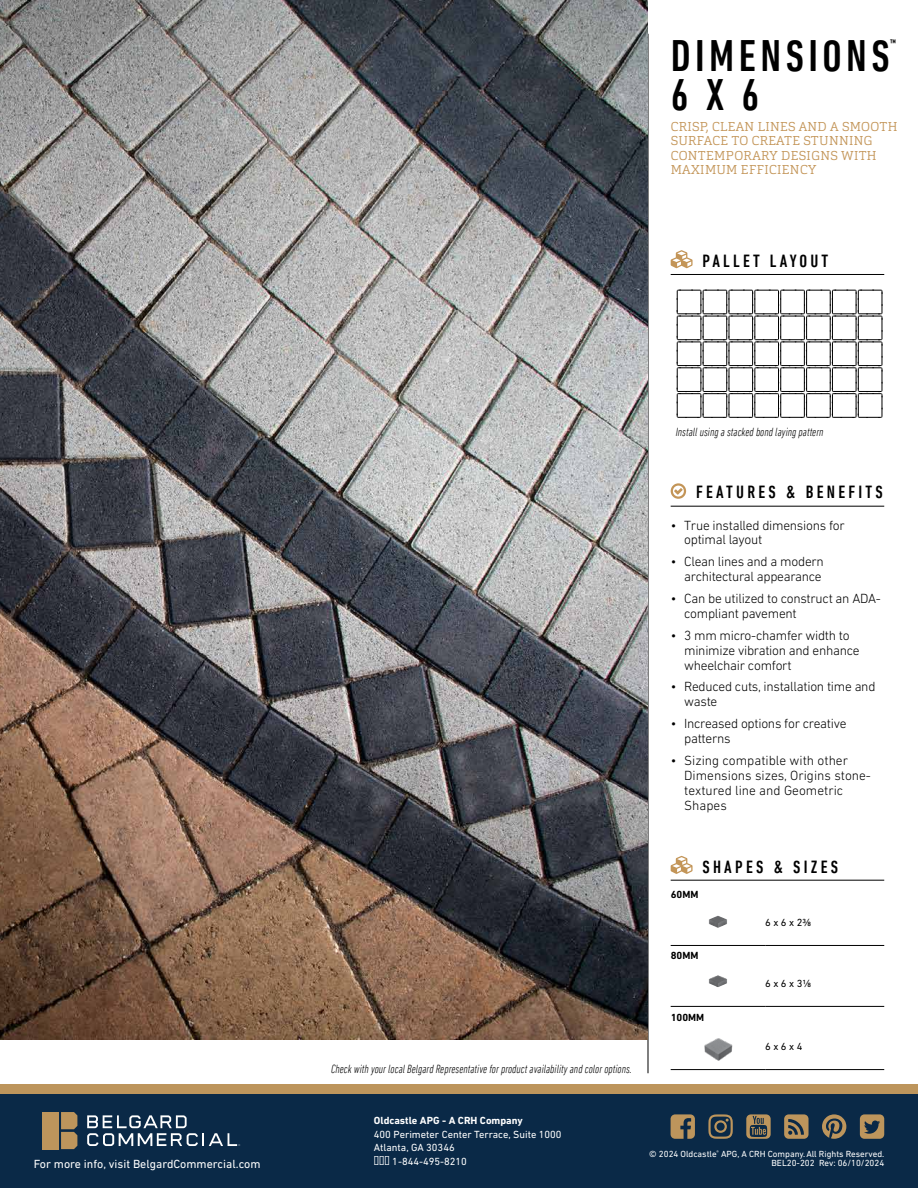
<style>
.page{position:relative;width:918px;height:1188px;background:#fff}
.page>*{position:absolute;margin:0;border:0;box-sizing:border-box;transform-origin:0 0}
.t1{font:500 condensed 45px "DIN Next LT Pro";letter-spacing:.1em;color:#000}
.t2{font:500 condensed 18px "DIN Next LT Pro";letter-spacing:.18em;color:#000}
.t3{font:300 13.5px/15px "DIN Next LT Pro";letter-spacing:-.02em;color:#000}
.t4{font:300 13.5px/15px "DIN Next LT Pro";color:#000}
.t5{font:300 12.75px/14.2px "Cargan";letter-spacing:.025em;color:#c39558}
.t6{font:italic 300 condensed 12px "DIN Next LT Pro";color:#000}
.t7{font:12px "DIN Next LT Pro";color:#fff}
.t8{font:10.5px "DIN Next LT Pro";color:#fff}
.t9{font:700 10.5px "DIN Next LT Pro";color:#fff}
.t10{font:10.5px "DIN Next LT Pro";color:#000}
.t11{font:700 10.5px "DIN Next LT Pro";color:#000}
.t12{font:500 condensed 9.6px "DIN Next LT Pro";color:#000}
.t13{font:9px/9px "DIN Next LT Pro";color:#fff;text-align:right}
</style>
<div class="page">
<hr style="left:648px;top:34px;width:1px;height:1039px;background:#000">
<div style="left:0;top:1094px;width:918px;height:94px;background:#0a2947"></div>
<div style="left:0;top:1084px;width:918px;height:10px;background:#bd955c"></div>
<svg style="left:822px;top:1114px;width:24px;height:25px"></svg>
<svg style="left:708px;top:1114px;width:25px;height:25px"></svg>
<svg style="left:671px;top:1114px;width:24px;height:25px"></svg>
<svg style="left:860px;top:1114px;width:24px;height:25px"></svg>
<svg style="left:746px;top:1114px;width:25px;height:25px"></svg>
<svg style="left:784px;top:1114px;width:25px;height:25px"></svg>
<svg style="left:87px;top:1115px;width:153px;height:31px"></svg>
<svg style="left:61px;top:1112px;width:16px;height:37px"></svg>
<div style="left:42px;top:1112px;width:16px;height:37px;background:#bd955c"></div>
<img style="left:0;top:0;width:648px;height:1040px">
<hr style="left:671px;top:274px;width:213px;height:1px;background:#000">
<svg style="left:671px;top:250px;width:22px;height:18px"></svg>
<svg style="left:677px;top:290px;width:206px;height:128px"></svg>
<hr style="left:671px;top:880px;width:213px;height:1px;background:#000">
<svg style="left:671px;top:856px;width:22px;height:18px"></svg>
<hr style="left:671px;top:945px;width:94px;height:1px;background:#000">
<hr style="left:765px;top:945px;width:119px;height:1px;background:#000">
<hr style="left:671px;top:1006px;width:94px;height:1px;background:#000">
<hr style="left:765px;top:1006px;width:119px;height:1px;background:#000">
<hr style="left:671px;top:1069px;width:94px;height:1px;background:#000">
<hr style="left:765px;top:1069px;width:119px;height:1px;background:#000">
<img style="left:709px;top:916px;width:18px;height:12px">
<img style="left:709px;top:975px;width:18px;height:12px">
<img style="left:704px;top:1038px;width:29px;height:23px">
<hr style="left:671px;top:506px;width:213px;height:1px;background:#000">
<svg style="left:671px;top:483px;width:15px;height:16px"></svg>
<h1 class="t1" style="left:671px;top:31px;width:221px">DIMENSIONS</h1>
<p class="t12" style="left:890px;top:37px;width:8px">™</p>
<h1 class="t1" style="left:671px;top:70px;width:90px">6 X 6</h1>
<p class="t5" style="left:671px;top:120px;width:228px">CRISP, CLEAN LINES AND A SMOOTH<br>SURFACE TO CREATE STUNNING<br>CONTEMPORARY DESIGNS WITH<br>MAXIMUM EFFICIENCY</p>
<h2 class="t2" style="left:703px;top:251px;width:127px">PALLET LAYOUT</h2>
<p class="t6" style="left:676px;top:426px;width:149px">Install using a stacked bond laying pattern</p>
<h2 class="t2" style="left:696px;top:481px;width:188px">FEATURES &amp; BENEFITS</h2>
<p class="t3" style="left:684px;top:517px;width:162px;text-indent:-14px">• True installed dimensions for optimal layout</p>
<p class="t3" style="left:671px;top:554px;width:155px;text-align:right">• Clean lines and a modern architectural appearance</p>
<p class="t3" style="left:684px;top:591px;width:198px;text-indent:-14px">• Can be utilized to construct an ADA&shy;compliant pavement</p>
<p class="t3" style="left:684px;top:628px;width:177px;text-indent:-14px">• 3 mm micro-chamfer width to minimize vibration and enhance wheelchair comfort</p>
<p class="t3" style="left:684px;top:679px;width:193px;text-indent:-14px">• Reduced cuts, installation time and waste</p>
<p class="t3" style="left:684px;top:716px;width:164px;text-indent:-14px">• Increased options for creative patterns</p>
<p class="t4" style="left:684px;top:753px;width:188px;text-indent:-14px">• Sizing compatible with other<br>Dimensions sizes, Origins stone&shy;textured line and Geometric<br>Shapes</p>
<h2 class="t2" style="left:703px;top:857px;width:137px">SHAPES &amp; SIZES</h2>
<p class="t6" style="left:331px;top:1062px;width:302px">Check with your local Belgard Representative for product availability and color options.</p>
<p class="t11" style="left:671px;top:889px;width:29px">60MM</p>
<p class="t11" style="left:671px;top:950px;width:29px">80MM</p>
<p class="t11" style="left:671px;top:1012px;width:35px">100MM</p>
<p class="t10" style="left:765px;top:916px;width:48px">6 x 6 x 23/8</p>
<p class="t10" style="left:765px;top:977px;width:48px">6 x 6 x 31/8</p>
<p class="t10" style="left:765px;top:1040px;width:39px">6 x 6 x 4</p>
<p class="t9" style="left:374px;top:1115px;width:150px">Oldcastle APG - A CRH Company</p>
<p class="t8" style="left:374px;top:1128px;width:189px">400 Perimeter Center Terrace, Suite 1000</p>
<p class="t8" style="left:374px;top:1142px;width:82px">Atlanta, GA 30346</p>
<p class="t8" style="left:392px;top:1155px;width:76px">1-844-495-8210</p>
<p class="t7" style="left:34px;top:1157px;width:228px">For more info, visit BelgardCommercial.com</p>
<p class="t13" style="left:649px;top:1149px;width:237px">© 2024 Oldcastle<sup>®</sup> APG, A CRH Company.All Rights Reserved.<br>BEL20-202 Rev: 06/10/2024</p>
</div>
